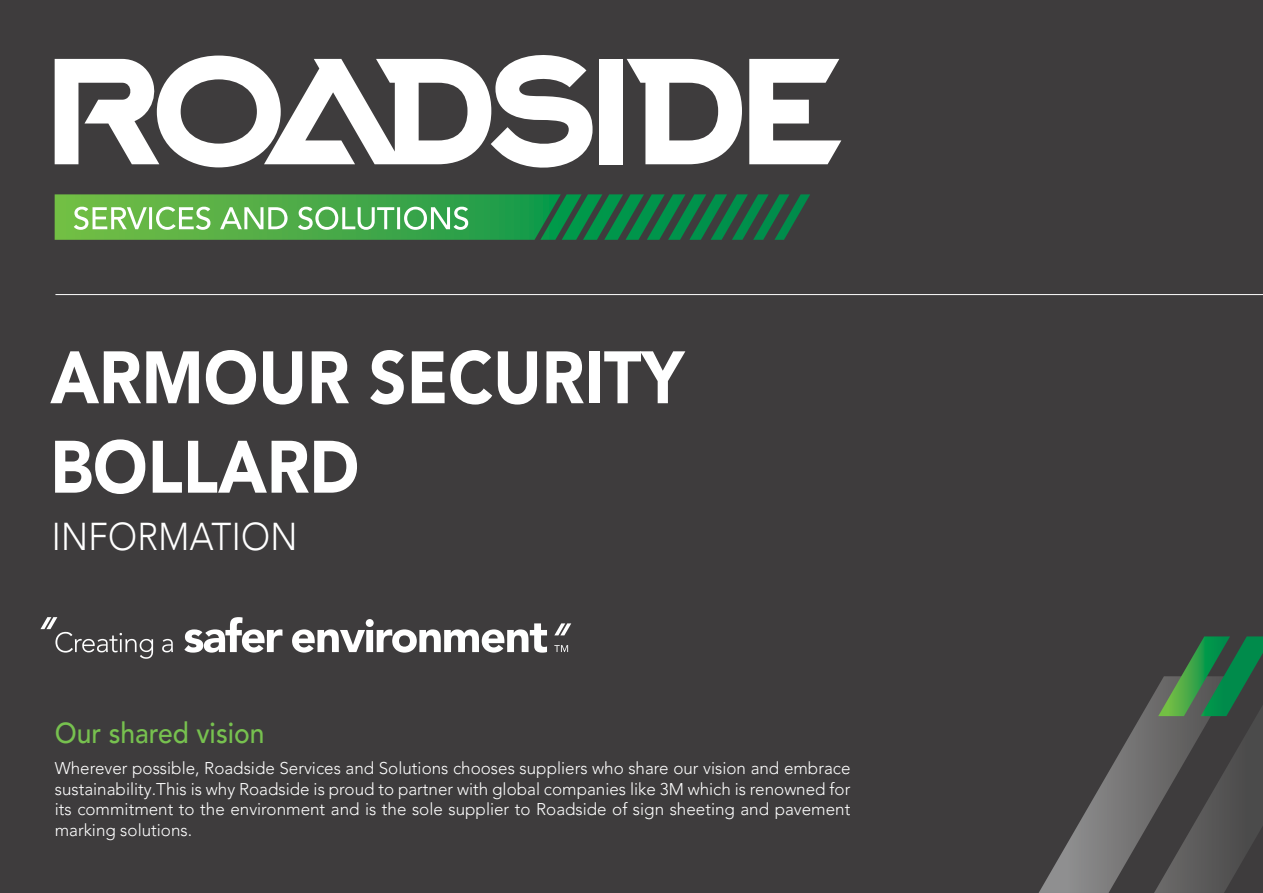
<style>
.page{position:relative;width:1263px;height:893px;background:#3e3c3d}
.page>*{position:absolute;margin:0;border:0;box-sizing:border-box;transform-origin:0 0}
.t1{font:900 73.35px/89.4px "Avenir LT Pro";color:#fff;scale:.9 1}
.t2{font:300 38.7px "Avenir LT Pro";letter-spacing:.01em;color:#fff;scale:.9 1}
.t3{font:500 28.95px "Avenir LT Pro";color:#77c14f;scale:.92 1}
.t4{font:300 16.95px/20.4px "Avenir LT Pro";color:#fff;text-align:justify}
</style>
<div class="page">
<hr style="left:55px;top:294px;width:1208px;height:1px;background:#fff">
<svg style="left:1038px;top:687px;width:225px;height:206px"></svg>
<svg style="left:1158px;top:636px;width:105px;height:80px"></svg>
<svg style="left:55px;top:194px;width:755px;height:46px;background:#489b55"></svg>
<svg style="left:749px;top:59px;width:92px;height:105px"></svg>
<div style="left:599px;top:59px;width:23px;height:105px;background:#fff"></div>
<svg style="left:55px;top:55px;width:537px;height:113px"></svg>
<svg style="left:627px;top:59px;width:115px;height:105px"></svg>
<svg style="left:554px;top:645px;width:14px;height:7px"></svg>
<svg style="left:554px;top:623px;width:17px;height:12px"></svg>
<svg style="left:40px;top:617px;width:507px;height:42px"></svg>
<h1 class="t1" style="left:50px;top:333px;width:706px">ARMOUR SECURITY<br>BOLLARD</h1>
<h2 class="t2" style="left:52px;top:514px;width:274px">INFORMATION</h2>
<h3 class="t3" style="left:55px;top:716px;width:229px">Our shared vision</h3>
<p class="t4" style="left:55px;top:758px;width:797px">Wherever possible, Roadside Services and Solutions chooses suppliers who share our vision and embrace sustainability.This is why Roadside is proud to partner with global companies like 3M which is renowned for its commitment to the environment and is the sole supplier to Roadside of sign sheeting and pavement marking solutions.</p>
</div>
